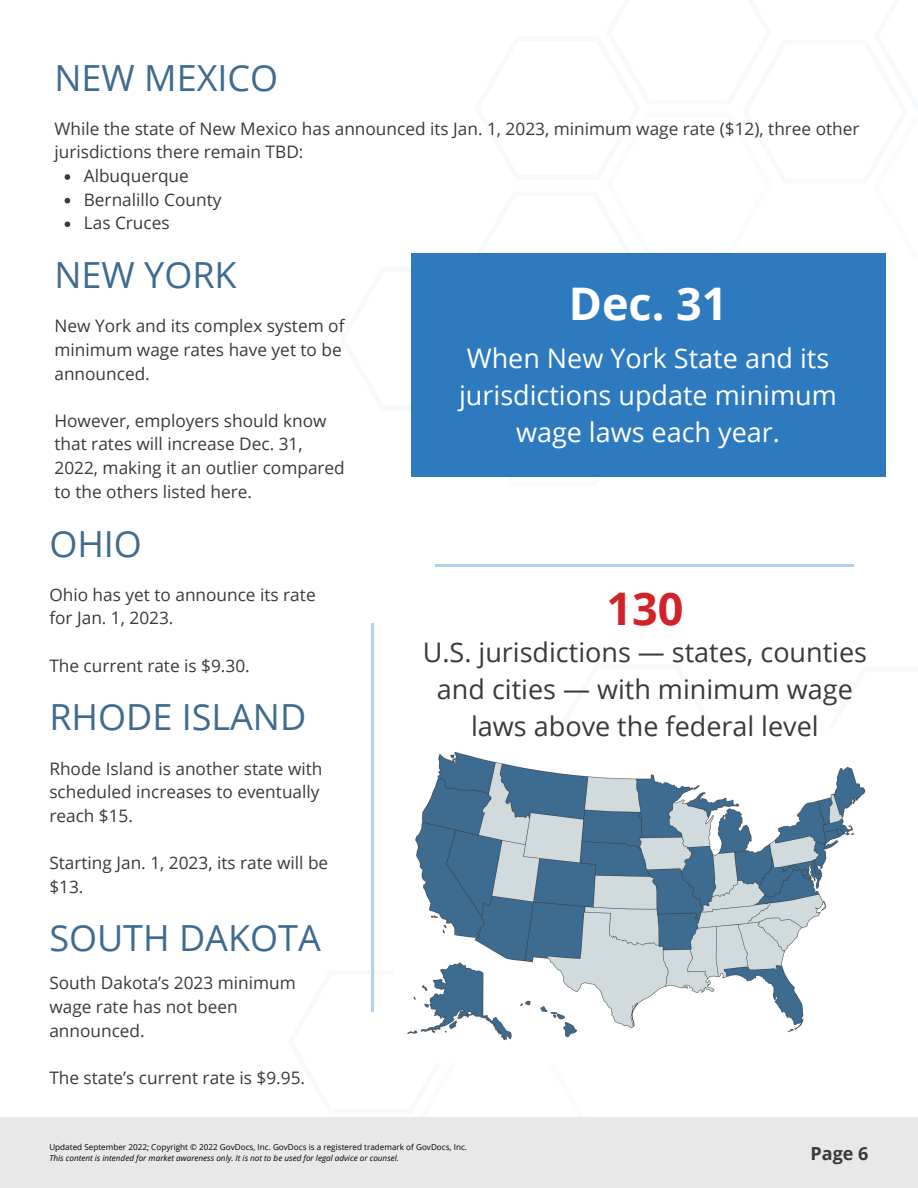
<style>
.page{position:relative;width:918px;height:1188px;background:#fff}
.page>*{position:absolute;margin:0;border:0;box-sizing:border-box;transform-origin:0 0}
.t1{font:700 45px "Open Sans";color:#fff}
.t2{font:700 45px "Open Sans";color:#d12229}
.t3{font:36px "Open Sans";color:#3e6c90}
.t4{font:27px/37.2px "Open Sans";color:#393a3a;text-align:center}
.t5{font:27px/37.2px "Open Sans";color:#fff;text-align:center}
.t6{font:700 18px "Open Sans";color:#393a3a}
.t7{font:17.25px/23.7px "Open Sans";color:#393a3a}
.t8{font:8.1px "Open Sans";color:#000}
.t9{font:italic 8.1px "Open Sans";color:#000}
</style>
<div class="page">
<div style="left:0;top:1117px;width:918px;height:71px;background:#e8e8e8"></div>
<div style="left:411px;top:254px;width:474px;height:223px;background:#2d7abf"></div>
<img style="left:407px;top:751px;width:459px;height:290px">
<div style="left:826px;top:956px;width:55px;height:34px;background:#fff"></div>
<hr style="left:436px;top:564px;width:418px;height:2px;background:#b0d3ea">
<hr style="left:371px;top:624px;width:2px;height:388px;background:#b0d3ea">
<svg style="left:65px;top:174px;width:5px;height:6px"></svg>
<svg style="left:65px;top:198px;width:5px;height:5px"></svg>
<svg style="left:65px;top:221px;width:5px;height:6px"></svg>
<h2 class="t3" style="left:54px;top:52px;width:225px">NEW MEXICO</h2>
<p class="t7" style="left:54px;top:116px;width:807px">While the state of New Mexico has announced its Jan. 1, 2023, minimum wage rate ($12), three other jurisdictions there remain TBD:</p>
<p class="t7" style="left:84px;top:164px;width:139px">Albuquerque<br>Bernalillo County<br>Las Cruces</p>
<h2 class="t3" style="left:54px;top:250px;width:184px">NEW YORK</h2>
<p class="t7" style="left:54px;top:314px;width:292px">New York and its complex system of minimum wage rates have yet to be announced.</p>
<p class="t7" style="left:54px;top:408px;width:292px">However, employers should know that rates will increase Dec. 31,<br>2022, making it an outlier compared to the others listed here.</p>
<h2 class="t3" style="left:49px;top:518px;width:94px">OHIO</h2>
<p class="t7" style="left:49px;top:582px;width:268px">Ohio has yet to announce its rate for Jan. 1, 2023.</p>
<p class="t7" style="left:49px;top:653px;width:202px">The current rate is $9.30.</p>
<h2 class="t3" style="left:49px;top:692px;width:258px">RHODE ISLAND</h2>
<p class="t7" style="left:49px;top:756px;width:275px">Rhode Island is another state with scheduled increases to eventually reach $15.</p>
<p class="t7" style="left:49px;top:850px;width:280px">Starting Jan. 1, 2023, its rate will be $13.</p>
<h2 class="t3" style="left:49px;top:913px;width:273px">SOUTH DAKOTA</h2>
<p class="t7" style="left:49px;top:971px;width:248px">South Dakota’s 2023 minimum wage rate has not been announced.</p>
<p class="t7" style="left:49px;top:1065px;width:257px">The state’s current rate is $9.95.</p>
<h1 class="t1" style="left:569px;top:272px;width:160px">Dec. 31</h1>
<h3 class="t5" style="left:459px;top:339px;width:379px">When New York State and its jurisdictions update minimum wage laws each year.</h3>
<h1 class="t2" style="left:607px;top:577px;width:78px">130</h1>
<h3 class="t4" style="left:423px;top:633px;width:446px">U.S. jurisdictions — states, counties and cities — with minimum wage laws above the federal level</h3>
<p class="t8" style="left:49px;top:1141px;width:419px">Updated September 2022; Copyright © 2022 GovDocs, Inc. GovDocs is a registered trademark of GovDocs, Inc.</p>
<p class="t9" style="left:49px;top:1152px;width:351px">This content is intended for market awareness only. It is not to be used for legal advice or counsel.</p>
<p class="t6" style="left:811px;top:1140px;width:59px">Page 6</p>
</div>
